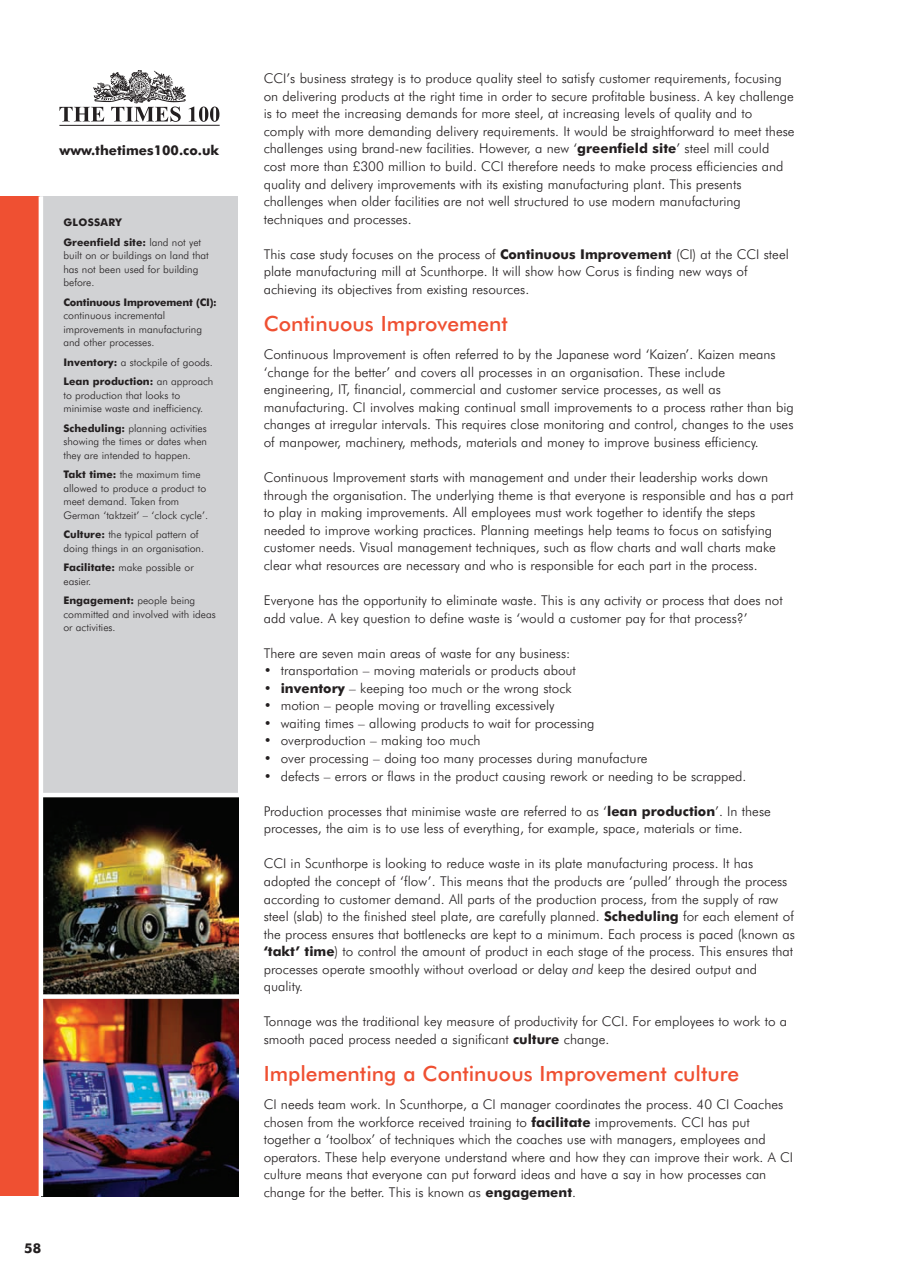
<style>
.page{position:relative;width:909px;height:1282px;background:#fff}
.page>*{position:absolute;margin:0;border:0;box-sizing:border-box;transform-origin:0 0}
.t1{font:500 21px "Futura BT";color:#ef5032}
.t2{font:300 13.5px/17.5px "Futura BT";color:#231f20}
.t3{font:700 13.5px "Futura BT";color:#231f20}
.t4{font:300 10.5px/13.5px "Futura BT";color:#231f20}
.t5{font:700 10.5px/19.5px "Futura BT";color:#231f20}
.t6{font:700 10.5px "Futura BT";letter-spacing:-.02em;color:#231f20}
.s1{font-weight:300}
.s2{font-weight:700}
.s3{font-style:italic}
</style>
<div class="page">
<div style="left:0;top:196px;width:40px;height:999px;background:#ef5032"></div>
<div style="left:41px;top:196px;width:197px;height:664px;background:#d1d2d4"></div>
<img style="left:43px;top:998px;width:195px;height:197px">
<img style="left:43px;top:797px;width:195px;height:197px">
<svg style="left:43px;top:994px;width:196px;height:1px"></svg>
<hr style="left:59px;top:125px;width:160px;height:1px;background:#231f20">
<svg style="left:59px;top:70px;width:160px;height:52px"></svg>
<div style="left:41px;top:792px;width:203px;height:5px;background:#fff"></div>
<hr style="left:39px;top:196px;width:4px;height:999px;background:#fff">
<p class="t3" style="left:59px;top:144px;width:161px">www.thetimes100.co.uk</p>
<p class="t5" style="left:63px;top:213px;width:139px">GLOSSARY<br>Greenfield site: <span class="s1">land not yet</span></p>
<p class="t4" style="left:63px;top:249px;width:147px">built on or buildings on land that has not been used for building before.</p>
<p class="t6" style="left:63px;top:297px;width:155px">Continuous Improvement (CI):</p>
<p class="t4" style="left:63px;top:309px;width:140px">continuous incremental improvements in manufacturing and other processes.</p>
<p class="t4" style="left:63px;top:353px;width:151px;line-height:19.5px"><span class="s2">Inventory:</span> a stockpile of goods.<br><span class="s2">Lean production:</span> an approach</p>
<p class="t4" style="left:63px;top:389px;width:141px">to production that looks to minimise waste and inefficiency.</p>
<p class="t4" style="left:63px;top:422px;width:145px;text-align:justify"><span class="s2">Scheduling:</span> planning activities showing the times or dates when they are intended to happen.</p>
<p class="t4" style="left:63px;top:468px;width:146px"><span class="s2">Takt time:</span> the maximum time allowed to produce a product to meet demand. Taken from<br>German ‘taktzeit’ – ‘clock cycle’.</p>
<p class="t4" style="left:63px;top:528px;width:142px"><span class="s2">Culture:</span> the typical pattern of doing things in an organisation.</p>
<p class="t4" style="left:63px;top:561px;width:132px"><span class="s2">Facilitate:</span> make possible or easier.</p>
<p class="t4" style="left:63px;top:594px;width:154px"><span class="s2">Engagement:</span> people being committed and involved with ideas or activities.</p>
<p class="t3" style="left:24px;top:1242px;width:18px">58</p>
<p class="t2" style="left:263px;top:70px;width:532px">CCI’s business strategy is to produce quality steel to satisfy customer requirements, focusing on delivering products at the right time in order to secure profitable business. A key challenge is to meet the increasing demands for more steel, at increasing levels of quality and to comply with more demanding delivery requirements. It would be straightforward to meet these challenges using brand-new facilities. However, a new ‘<span class="s2">greenfield site</span>’ steel mill could cost more than £300 million to build. CCI therefore needs to make process efficiencies and quality and delivery improvements with its existing manufacturing plant. This presents challenges when older facilities are not well structured to use modern manufacturing techniques and processes.</p>
<p class="t2" style="left:263px;top:246px;width:526px">This case study focuses on the process of <span class="s2">Continuous Improvement</span> (CI) at the CCI steel plate manufacturing mill at Scunthorpe. It will show how Corus is finding new ways of achieving its objectives from existing resources.</p>
<h1 class="t1" style="left:263px;top:314px;width:245px">Continuous Improvement</h1>
<p class="t2" style="left:263px;top:346px;width:531px">Continuous Improvement is often referred to by the Japanese word ‘Kaizen’. Kaizen means ‘change for the better’ and covers all processes in an organisation. These include engineering, IT, financial, commercial and customer service processes, as well as manufacturing. CI involves making continual small improvements to a process rather than big changes at irregular intervals. This requires close monitoring and control, changes to the uses of manpower, machinery, methods, materials and money to improve business efficiency.</p>
<p class="t2" style="left:263px;top:469px;width:531px">Continuous Improvement starts with management and under their leadership works down through the organisation. The underlying theme is that everyone is responsible and has a part to play in making improvements. All employees must work together to identify the steps needed to improve working practices. Planning meetings help teams to focus on satisfying customer needs. Visual management techniques, such as flow charts and wall charts make clear what resources are necessary and who is responsible for each part in the process.</p>
<p class="t2" style="left:263px;top:592px;width:520px">Everyone has the opportunity to eliminate waste. This is any activity or process that does not add value. A key question to define waste is ‘would a customer pay for that process?’</p>
<p class="t2" style="left:263px;top:645px;width:308px">There are seven main areas of waste for any business:</p>
<p class="t2" style="left:263px;top:662px;width:313px">• transportation – moving materials or products about</p>
<p class="t2" style="left:263px;top:680px;width:309px">• <span class="s2">inventory</span> – keeping too much or the wrong stock</p>
<p class="t2" style="left:263px;top:697px;width:292px">• motion – people moving or travelling excessively</p>
<p class="t2" style="left:263px;top:715px;width:332px">• waiting times – allowing products to wait for processing</p>
<p class="t2" style="left:263px;top:732px;width:218px">• overproduction – making too much</p>
<p class="t2" style="left:263px;top:750px;width:385px">• over processing – doing too many processes during manufacture</p>
<p class="t2" style="left:263px;top:767px;width:484px">• defects – errors or flaws in the product causing rework or needing to be scrapped.</p>
<p class="t2" style="left:263px;top:802px;width:508px">Production processes that minimise waste are referred to as ‘<span class="s2">lean production</span>’. In these processes, the aim is to use less of everything, for example, space, materials or time.</p>
<p class="t2" style="left:263px;top:855px;width:532px">CCI in Scunthorpe is looking to reduce waste in its plate manufacturing process. It has adopted the concept of ‘flow’. This means that the products are ‘pulled’ through the process according to customer demand. All parts of the production process, from the supply of raw steel (slab) to the finished steel plate, are carefully planned. <span class="s2">Scheduling</span> for each element of the process ensures that bottlenecks are kept to a minimum. Each process is paced (known as <span class="s2">‘takt’ time</span>) to control the amount of product in each stage of the process. This ensures that processes operate smoothly without overload or delay <span class="s3">and</span> keep the desired output and quality.</p>
<p class="t2" style="left:263px;top:1013px;width:524px">Tonnage was the traditional key measure of productivity for CCI. For employees to work to a smooth paced process needed a significant <span class="s2">culture</span> change.</p>
<h1 class="t1" style="left:263px;top:1064px;width:477px">Implementing a Continuous Improvement culture</h1>
<p class="t2" style="left:263px;top:1096px;width:530px">CI needs team work. In Scunthorpe, a CI manager coordinates the process. 40 CI Coaches chosen from the workforce received training to <span class="s2">facilitate</span> improvements. CCI has put together a ‘toolbox’ of techniques which the coaches use with managers, employees and operators. These help everyone understand where and how they can improve their work. A CI culture means that everyone can put forward ideas and have a say in how processes can change for the better. This is known as <span class="s2">engagement</span>.</p>
</div>
